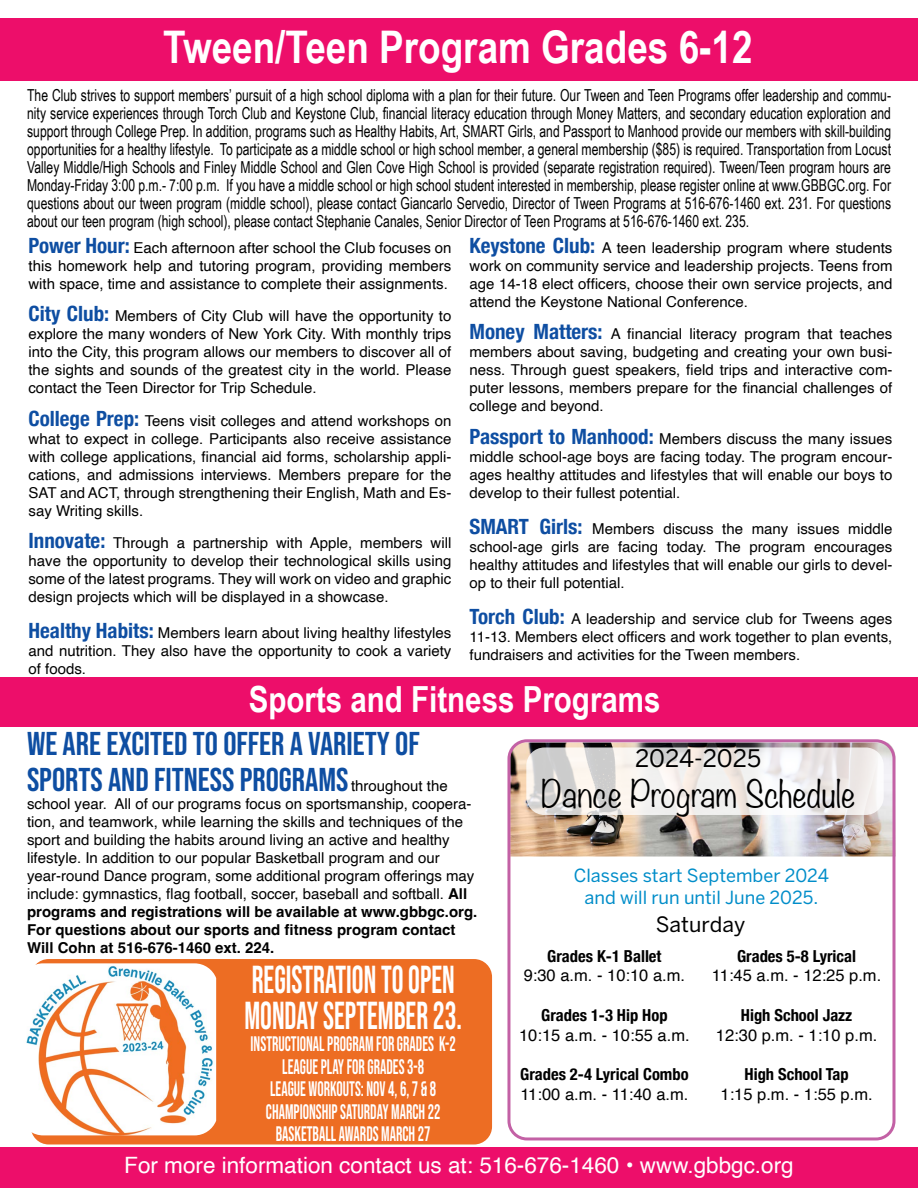
<style>
.page{position:relative;width:918px;height:1188px;background:#fff}
.page>*{position:absolute;margin:0;border:0;box-sizing:border-box;transform-origin:0 0}
.t1{font:700 45px "Arial Narrow";color:#fff}
.t2{font:39px/36px "Bebas Neue";color:#fff;scale:.76 1}
.t3{font:700 36px "Arial Narrow";color:#fff}
.t4{font:33px/36px "Bebas Neue";color:#0e4ea2}
.t5{font:300 33px "Noteworthy";color:#000}
.t6{font:24px "Benton Sans";color:#000}
.t7{font:22.5px "Helvetica";color:#fff}
.t8{font:21px/22.5px "Bebas Neue";color:#fff;text-align:center;scale:.76 1}
.t9{font:21px "Benton Sans";color:#000}
.t10{font:18px/21.6px "Benton Sans";color:#008dc9;text-align:center}
.t11{font:16.5px/18px "Arial Narrow";color:#000;text-align:justify;scale:.9 1}
.t12{font:16.5px "Helvetica";color:#000}
.t13{font:700 condensed 16.5px "Helvetica Neue";color:#000}
.t14{font:15px/18px "Helvetica";color:#000;text-align:justify}
.s1{font-family:"Helvetica Neue";font-weight:700;font-stretch:condensed;font-size:21px;color:#0e4ea2}
.s2{font-family:"Helvetica";font-size:15px;color:#000}
.s3{font-weight:700}
</style>
<div class="page">
<div style="left:0;top:1148px;width:918px;height:40px;background:#ed0e6a"></div>
<div style="left:0;top:677px;width:918px;height:50px;background:#ed0e6a"></div>
<div style="left:31px;top:959px;width:461px;height:185px;background:#ed6d23;border-radius:18px"></div>
<img style="left:26px;top:963px;width:190px;height:172px">
<div style="left:0;top:18px;width:918px;height:63px;background:#ed0e6a"></div>
<img style="left:511px;top:743px;width:381px;height:113px">
<svg style="left:526px;top:747px;width:358px;height:68px"></svg>
<div style="left:507px;top:739px;width:389px;height:401px;border:3px solid #c361a5;border-radius:18px"></div>
<h1 class="t1" style="left:163px;top:13px;width:591px">Tween/Teen Program Grades 6-12</h1>
<p class="t11" style="left:27px;top:85px;width:962px">The Club strives to support members’ pursuit of a high school diploma with a plan for their future. Our Tween and Teen Programs offer leadership and commu&shy;nity service experiences through Torch Club and Keystone Club, financial literacy education through Money Matters, and secondary education exploration and support through College Prep. In addition, programs such as Healthy Habits, Art, SMART Girls, and Passport to Manhood provide our members with skill-building opportunities for a healthy lifestyle. To participate as a middle school or high school member, a general membership ($85) is required. Transportation from Locust Valley Middle/High Schools and Finley Middle School and Glen Cove High School is provided (separate registration required). Tween/Teen program hours are Monday-Friday 3:00 p.m.- 7:00 p.m. If you have a middle school or high school student interested in membership, please register online at www.GBBGC.org. For questions about our tween program (middle school), please contact Giancarlo Servedio, Director of Tween Programs at 516-676-1460 ext. 231. For questions about our teen program (high school), please contact Stephanie Canales, Senior Director of Teen Programs at 516-676-1460 ext. 235.</p>
<p class="t14" style="left:28px;top:239px;width:424px"><span class="s1">Power Hour:</span> Each afternoon after school the Club focuses on this homework help and tutoring program, providing members with space, time and assistance to complete their assignments.</p>
<p class="t14" style="left:28px;top:308px;width:424px"><span class="s1">City Club:</span> Members of City Club will have the opportunity to explore the many wonders of New York City. With monthly trips into the City, this program allows our members to discover all of the sights and sounds of the greatest city in the world. Please contact the Teen Director for Trip Schedule.</p>
<p class="t14" style="left:28px;top:412px;width:425px"><span class="s1">College Prep:</span> Teens visit colleges and attend workshops on what to expect in college. Participants also receive assistance with college applications, financial aid forms, scholarship appli&shy;cations, and admissions interviews. Members prepare for the SAT and ACT, through strengthening their English, Math and Es&shy;say Writing skills.</p>
<p class="t14" style="left:28px;top:534px;width:424px"><span class="s1">Innovate:</span> Through a partnership with Apple, members will have the opportunity to develop their technological skills using some of the latest programs. They will work on video and graphic design projects which will be displayed in a showcase.</p>
<p class="t14" style="left:28px;top:624px;width:424px"><span class="s1">Healthy Habits:</span> Members learn about living healthy lifestyles and nutrition. They also have the opportunity to cook a variety of foods.</p>
<p class="t14" style="left:470px;top:239px;width:425px"><span class="s1">Keystone Club:</span> A teen leadership program where students work on community service and leadership projects. Teens from age 14-18 elect officers, choose their own service projects, and attend the Keystone National Conference.</p>
<p class="t14" style="left:469px;top:326px;width:424px"><span class="s1">Money Matters:</span> A financial literacy program that teaches members about saving, budgeting and creating your own busi&shy;ness. Through guest speakers, field trips and interactive com&shy;puter lessons, members prepare for the financial challenges of college and beyond.</p>
<p class="t14" style="left:470px;top:430px;width:425px"><span class="s1">Passport to Manhood:</span> Members discuss the many issues middle school-age boys are facing today. The program encour&shy;ages healthy attitudes and lifestyles that will enable our boys to develop to their fullest potential.</p>
<p class="t14" style="left:470px;top:520px;width:425px"><span class="s1">SMART Girls:</span> Members discuss the many issues middle school-age girls are facing today. The program encourages healthy attitudes and lifestyles that will enable our girls to devel&shy;op to their full potential.</p>
<p class="t14" style="left:469px;top:610px;width:424px"><span class="s1">Torch Club:</span> A leadership and service club for Tweens ages 11-13. Members elect officers and work together to plan events, fundraisers and activities for the Tween members.</p>
<h3 class="t3" style="left:249px;top:672px;width:413px">Sports and Fitness Programs</h3>
<h3 class="t4" style="left:27px;top:725px;width:422px">WE ARE EXCITED TO OFFER A VARIETY OF<br>SPORTS AND FITNESS PROGRAMS <span class="s2">throughout the</span></h3>
<p class="t14" style="left:27px;top:795px;width:452px;text-align:left">school year. All of our programs focus on sportsmanship, coopera&shy;tion, and teamwork, while learning the skills and techniques of the sport and building the habits around living an active and healthy lifestyle. In addition to our popular Basketball program and our year-round Dance program, some additional program offerings may include: gymnastics, flag football, soccer, baseball and softball. <span class="s3">All programs and registrations will be available at www.gbbgc.org.<br>For questions about our sports and fitness program contact Will Cohn at 516-676-1460 ext. 224.</span></p>
<h2 class="t2" style="left:244px;top:961px;width:288px">REGISTRATION TO OPEN<br>MONDAY SEPTEMBER 23.</h2>
<h3 class="t8" style="left:251px;top:1032px;width:272px">INSTRUCTIONAL PROGRAM FOR GRADES K-2<br>LEAGUE PLAY FOR GRADES 3-8<br>LEAGUE WORKOUTS: NOV 4, 6, 7 &amp; 8<br>CHAMPIONSHIP SATURDAY MARCH 22<br>BASKETBALL AWARDS MARCH 27</h3>
<h3 class="t6" style="left:635px;top:744px;width:128px">2024-2025</h3>
<h3 class="t5" style="left:541px;top:765px;width:315px">Dance Program Schedule</h3>
<p class="t10" style="left:574px;top:864px;width:257px">Classes start September 2024 and will run until June 2025.</p>
<h3 class="t9" style="left:656px;top:912px;width:91px">Saturday</h3>
<p class="t13" style="left:547px;top:942px;width:116px">Grades K-1 Ballet</p>
<p class="t12" style="left:524px;top:963px;width:163px">9:30 a.m. - 10:10 a.m.</p>
<p class="t13" style="left:541px;top:1002px;width:128px">Grades 1-3 Hip Hop</p>
<p class="t12" style="left:519px;top:1022px;width:172px">10:15 a.m. - 10:55 a.m.</p>
<p class="t13" style="left:520px;top:1061px;width:170px">Grades 2-4 Lyrical Combo</p>
<p class="t12" style="left:520px;top:1082px;width:170px">11:00 a.m. - 11:40 a.m.</p>
<p class="t13" style="left:737px;top:942px;width:121px">Grades 5-8 Lyrical</p>
<p class="t12" style="left:712px;top:963px;width:171px">11:45 a.m. - 12:25 p.m.</p>
<p class="t13" style="left:741px;top:1002px;width:113px">High School Jazz</p>
<p class="t12" style="left:716px;top:1022px;width:163px">12:30 p.m. - 1:10 p.m.</p>
<p class="t13" style="left:745px;top:1061px;width:106px">High School Tap</p>
<p class="t12" style="left:721px;top:1082px;width:154px">1:15 p.m. - 1:55 p.m.</p>
<h3 class="t7" style="left:124px;top:1147px;width:671px">For more information contact us at: 516-676-1460 • www.gbbgc.org</h3>
</div>
